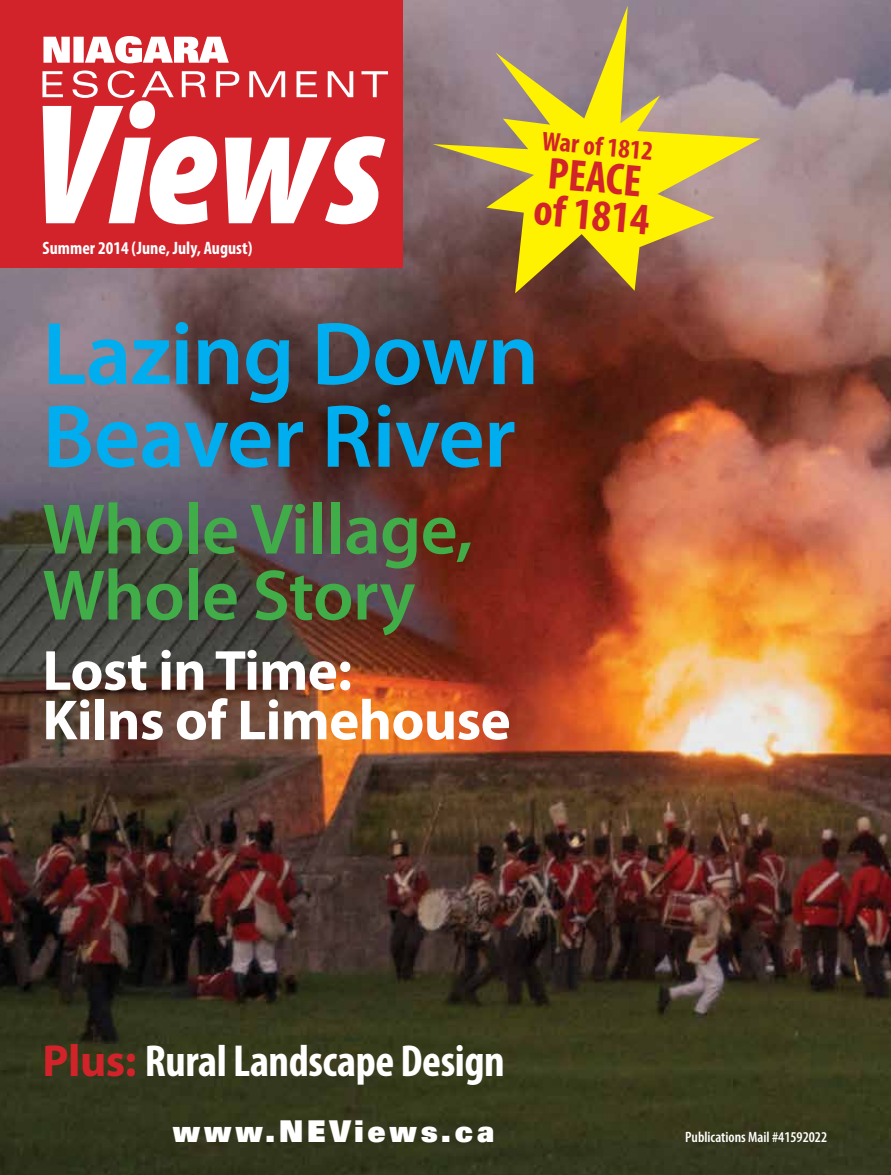
<style>
.page{position:relative;width:891px;height:1175px;background:#fff}
.page>*{position:absolute;margin:0;border:0;box-sizing:border-box;transform-origin:0 0}
.t1{font:600 90px/82.5px "Myriad Pro";letter-spacing:-.01em;color:#00aeef}
.t2{font:600 72px/66px "Myriad Pro";letter-spacing:-.01em;color:#41ad49}
.t3{font:700 57px/49.5px "Myriad Pro";letter-spacing:-.01em;color:#fff}
.t4{font:700 condensed 45px "Myriad Pro";letter-spacing:-.01em;color:#fff}
.t5{font:700 condensed 45px/37.5px "Myriad Pro";color:#d2232a}
.t6{font:900 30px "Univers";letter-spacing:.13em;color:#fff}
.t7{font:700 condensed 27px "Myriad Pro";color:#d2232a}
.t8{font:700 condensed 18px "Myriad Pro";color:#fff}
.t9{font:600 condensed 15px "Myriad Pro";color:#fff}
.s1{font-stretch:normal;color:#d2232a}
</style>
<div class="page">
<img style="left:0;top:0;width:891px;height:1174px">
<svg style="left:433px;top:6px;width:328px;height:287px;background:#b39d57"></svg>
<div style="left:0;top:0;width:402px;height:267px;background:#d2232a"></div>
<svg style="left:43px;top:101px;width:342px;height:123px"></svg>
<svg style="left:42px;top:70px;width:346px;height:28px"></svg>
<svg style="left:43px;top:36px;width:186px;height:27px"></svg>
<p class="t8" style="left:42px;top:236px;width:211px">Summer 2014 (June, July, August)</p>
<h3 class="t7" style="left:544px;top:124px;width:113px;rotate:5deg">War of 1812</h3>
<h3 class="t5" style="left:539px;top:152px;width:118px;rotate:5deg">PEACE of 1814</h3>
<h1 class="t1" style="left:42px;top:310px;width:498px">Lazing Down<br>Beaver River</h1>
<h2 class="t2" style="left:42px;top:494px;width:432px">Whole Village,<br>Whole Story</h2>
<h3 class="t3" style="left:42px;top:644px;width:470px">Lost in Time:<br>Kilns of Limehouse</h3>
<h3 class="t4" style="left:42px;top:1032px;width:464px"><span class="s1">Plus:</span> Rural Landscape Design</h3>
<h3 class="t6" style="left:173px;top:1111px;width:323px">www.NEViews.ca</h3>
<p class="t9" style="left:685px;top:1127px;width:143px">Publications Mail #41592022</p>
</div>
